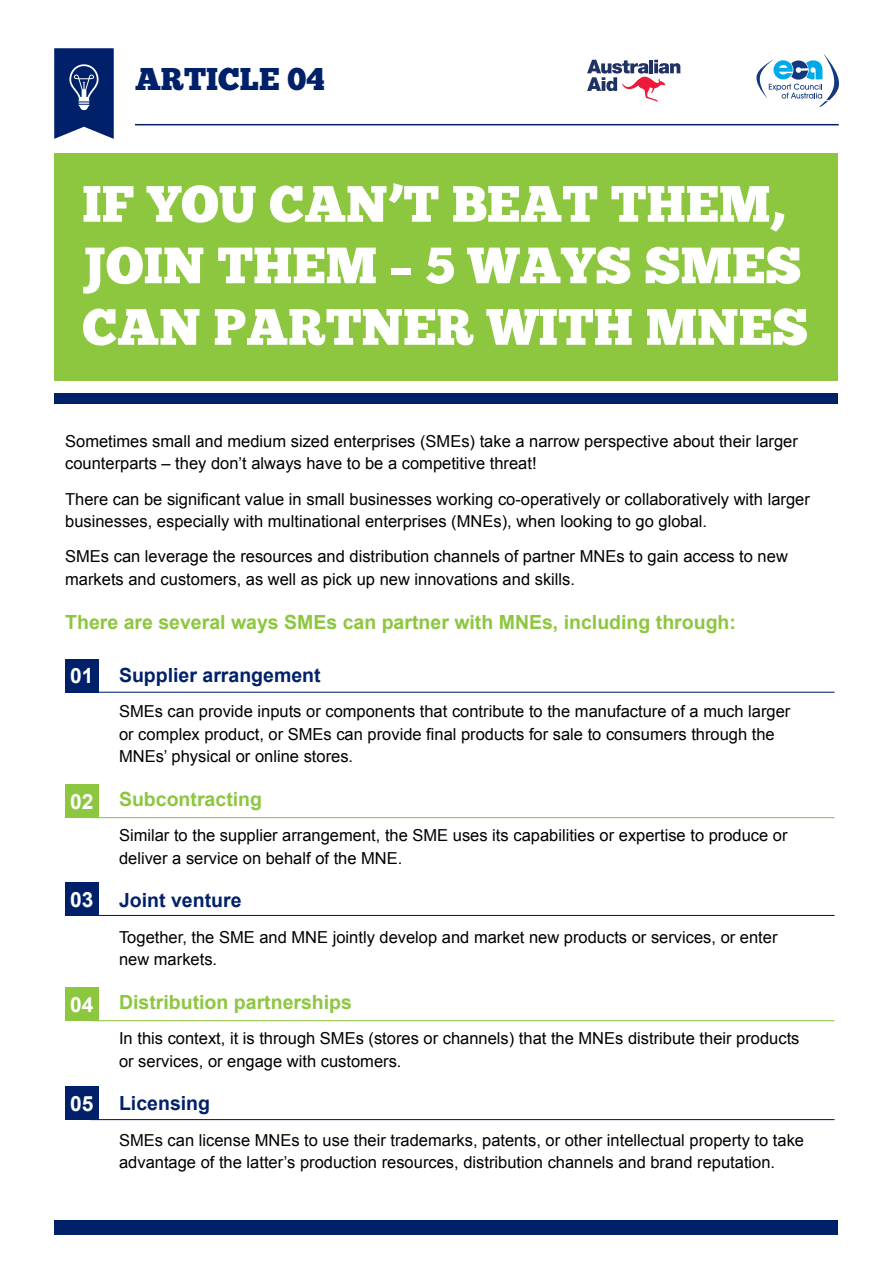
<style>
.page{position:relative;width:893px;height:1263px;background:#fff}
.page>*{position:absolute;margin:0;border:0;box-sizing:border-box;transform-origin:0 0}
.heading{font:51px/61.5px "Chunk Five";color:#fff}
.heading-2{font:31.5px "Chunk Five";color:#002169}
.body_text{font:700 21px "Arial";color:#fff}
.body_text-2{font:700 19.5px "Arial";color:#8dc63f}
.body_text-3{font:700 19.5px "Arial";color:#002169}
.body_text-4{font:16.5px/22.5px "Arial";color:#000}
</style>
<div class="page">
<svg style="left:756px;top:55px;width:83px;height:52px"></svg>
<svg style="left:587px;top:60px;width:93px;height:42px"></svg>
<hr style="left:135px;top:124px;width:704px;height:1px;background:#002169">
<svg style="left:54px;top:48px;width:60px;height:91px;background:#24407e"></svg>
<div style="left:54px;top:1220px;width:784px;height:15px;background:#002169"></div>
<div style="left:54px;top:153px;width:784px;height:228px;background:#8dc63f"></div>
<div style="left:54px;top:393px;width:784px;height:11px;background:#002169"></div>
<div style="left:65px;top:659px;width:34px;height:34px;background:#002169"></div>
<hr style="left:90px;top:692px;width:744px;height:1px;background:#002169">
<div style="left:65px;top:882px;width:34px;height:34px;background:#002169"></div>
<hr style="left:90px;top:915px;width:744px;height:1px;background:#002169">
<div style="left:65px;top:1086px;width:34px;height:34px;background:#002169"></div>
<hr style="left:90px;top:1119px;width:744px;height:1px;background:#002169">
<div style="left:65px;top:784px;width:34px;height:34px;background:#8dc63f"></div>
<hr style="left:90px;top:817px;width:744px;height:1px;background:#8dc63f">
<div style="left:65px;top:988px;width:34px;height:33px;background:#8dc63f"></div>
<hr style="left:90px;top:1020px;width:744px;height:1px;background:#8dc63f">
<p class="heading-2" style="left:135px;top:60px;width:191px">ARTICLE 04</p>
<p class="heading" style="left:82px;top:173px;width:727px">IF YOU CAN’T BEAT THEM,<br>JOIN THEM – 5 WAYS SMES<br>CAN PARTNER WITH MNES</p>
<p class="body_text-4" style="left:65px;top:430px;width:734px">Sometimes small and medium sized enterprises (SMEs) take a narrow perspective about their larger counterparts – they don’t always have to be a competitive threat!</p>
<p class="body_text-4" style="left:65px;top:488px;width:746px">There can be significant value in small businesses working co-operatively or collaboratively with larger businesses, especially with multinational enterprises (MNEs), when looking to go global.</p>
<p class="body_text-4" style="left:65px;top:546px;width:724px">SMEs can leverage the resources and distribution channels of partner MNEs to gain access to new markets and customers, as well as pick up new innovations and skills.</p>
<p class="body_text-2" style="left:65px;top:609px;width:672px">There are several ways SMEs can partner with MNEs, including through:</p>
<p class="body_text-3" style="left:119px;top:662px;width:203px">Supplier arrangement</p>
<p class="body_text-4" style="left:119px;top:700px;width:673px">SMEs can provide inputs or components that contribute to the manufacture of a much larger or complex product, or SMEs can provide final products for sale to consumers through the<br>MNEs’ physical or online stores.</p>
<p class="body_text-2" style="left:119px;top:786px;width:145px">Subcontracting</p>
<p class="body_text-4" style="left:119px;top:824px;width:670px">Similar to the supplier arrangement, the SME uses its capabilities or expertise to produce or deliver a service on behalf of the MNE.</p>
<p class="body_text-3" style="left:119px;top:888px;width:124px">Joint venture</p>
<p class="body_text-4" style="left:119px;top:926px;width:660px">Together, the SME and MNE jointly develop and market new products or services, or enter new markets.</p>
<p class="body_text-2" style="left:119px;top:989px;width:234px">Distribution partnerships</p>
<p class="body_text-4" style="left:119px;top:1027px;width:682px">In this context, it is through SMEs (stores or channels) that the MNEs distribute their products or services, or engage with customers.</p>
<p class="body_text-3" style="left:119px;top:1091px;width:93px">Licensing</p>
<p class="body_text-4" style="left:119px;top:1129px;width:687px">SMEs can license MNEs to use their trademarks, patents, or other intellectual property to take advantage of the latter’s production resources, distribution channels and brand reputation.</p>
<p class="body_text" style="left:70px;top:662px;width:25px">01</p>
<p class="body_text" style="left:70px;top:787px;width:25px">02</p>
<p class="body_text" style="left:70px;top:885px;width:25px">03</p>
<p class="body_text" style="left:70px;top:991px;width:25px">04</p>
<p class="body_text" style="left:70px;top:1089px;width:25px">05</p>
</div>
